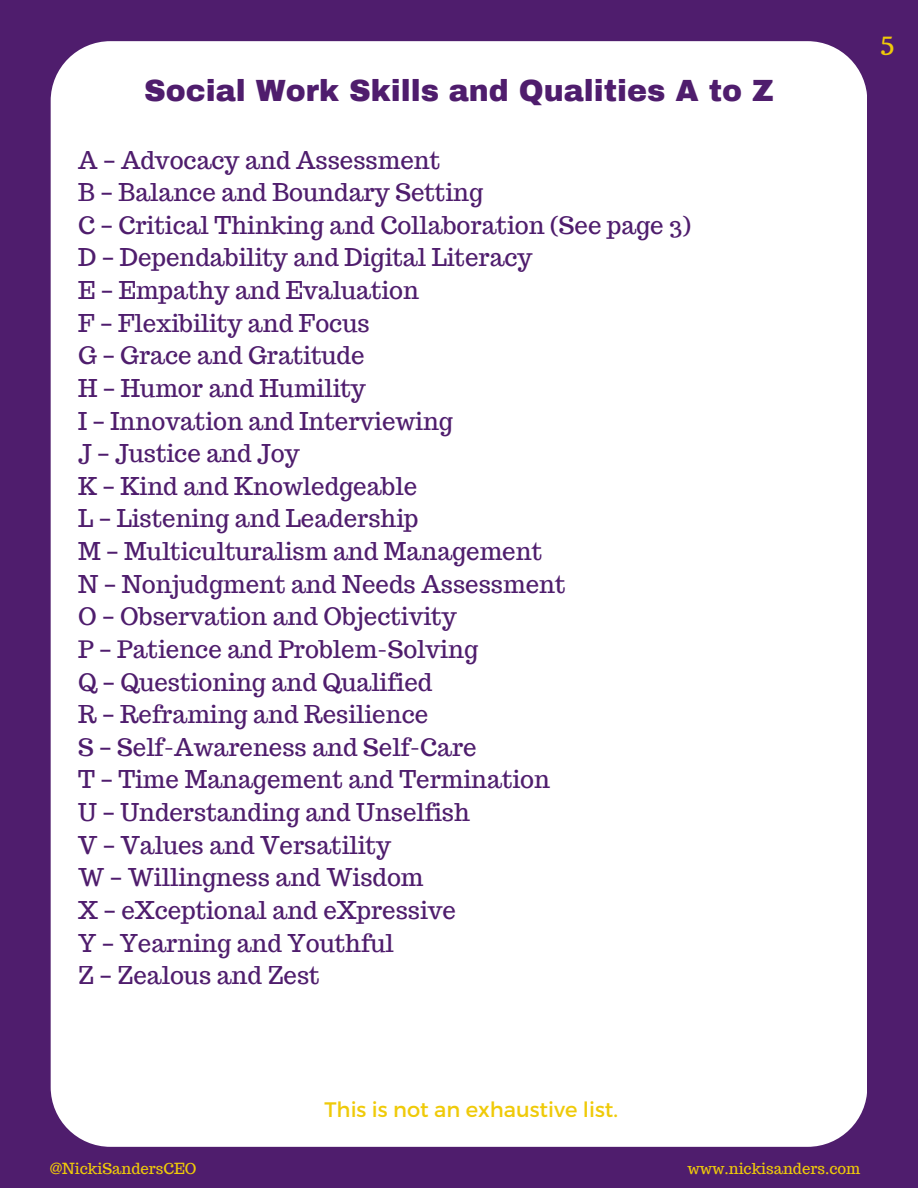
<style>
.page{position:relative;width:918px;height:1188px;background:#4f1d6d}
.page>*{position:absolute;margin:0;border:0;box-sizing:border-box;transform-origin:0 0}
.t1{font:900 30px "Archivo";color:#4f1d6d}
.t2{font:27px "Trocchi";color:#efca09}
.t3{font:24px/32.7px "Trocchi";color:#4f1d6d}
.t4{font:21px "Montserrat";color:#efca09}
.t5{font:15px "Trocchi";color:#efca09}
.s1{font-family:"Noto Sans Gurmukhi"}
.s2{color:#4f1d6d}
</style>
<div class="page">
<div style="left:51px;top:41px;width:816px;height:1106px;background:#fff;border-radius:60px"></div>
<h1 class="t1" style="left:144px;top:75px;width:631px">Social Work Skills and Qualities A to Z</h1>
<h2 class="t3" style="left:78px;top:143px;width:614px">A <span class="s1">–</span> Advocacy and Assessment<br>B <span class="s1">–</span> Balance and Boundary Setting<br>C <span class="s1">–</span> Critical Thinking and Collaboration (See page 3)<br>D <span class="s1">–</span> Dependability and Digital Literacy<br>E <span class="s1">–</span> Empathy and Evaluation<br>F <span class="s1">–</span> Flexibility and Focus<br>G <span class="s1">–</span> Grace and Gratitude<br>H <span class="s1">–</span> Humor and Humility<br>I <span class="s1">–</span> Innovation and Interviewing<br>J <span class="s1">–</span> Justice and Joy<br>K <span class="s1">–</span> Kind and Knowledgeable<br>L <span class="s1">–</span> Listening and Leadership<br>M <span class="s1">–</span> Multiculturalism and Management<br>N <span class="s1">–</span> Nonjudgment and Needs Assessment<br>O <span class="s1">–</span> Observation and Objectivity<br>P <span class="s1">–</span> Patience and Problem-Solving<br>Q <span class="s1">–</span> Questioning and Qualified<br>R <span class="s1">–</span> Reframing and Resilience<br>S <span class="s1">–</span> Self-Awareness and Self-Care<br>T <span class="s1">–</span> Time Management and Termination<br>U <span class="s1">–</span> Understanding and Unselfish<br>V <span class="s1">–</span> Values and Versatility<br>W <span class="s1">–</span> Willingness and Wisdom<br>X <span class="s1">–</span> eXceptional and eXpressive<br>Y <span class="s1">–</span> Yearning and Youthful<br>Z <span class="s1">–</span> Zealous and Zest</h2>
<p class="t2" style="left:880px;top:23px;width:16px">5</p>
<h3 class="t4" style="left:324px;top:1095px;width:295px">This is not an exhaustive list.</h3>
<p class="t5" style="left:38px;top:1159px;width:160px"><span class="s2">@</span>@NickiSandersCEO</p>
<p class="t5" style="left:687px;top:1159px;width:174px">www.nickisanders.com</p>
</div>
